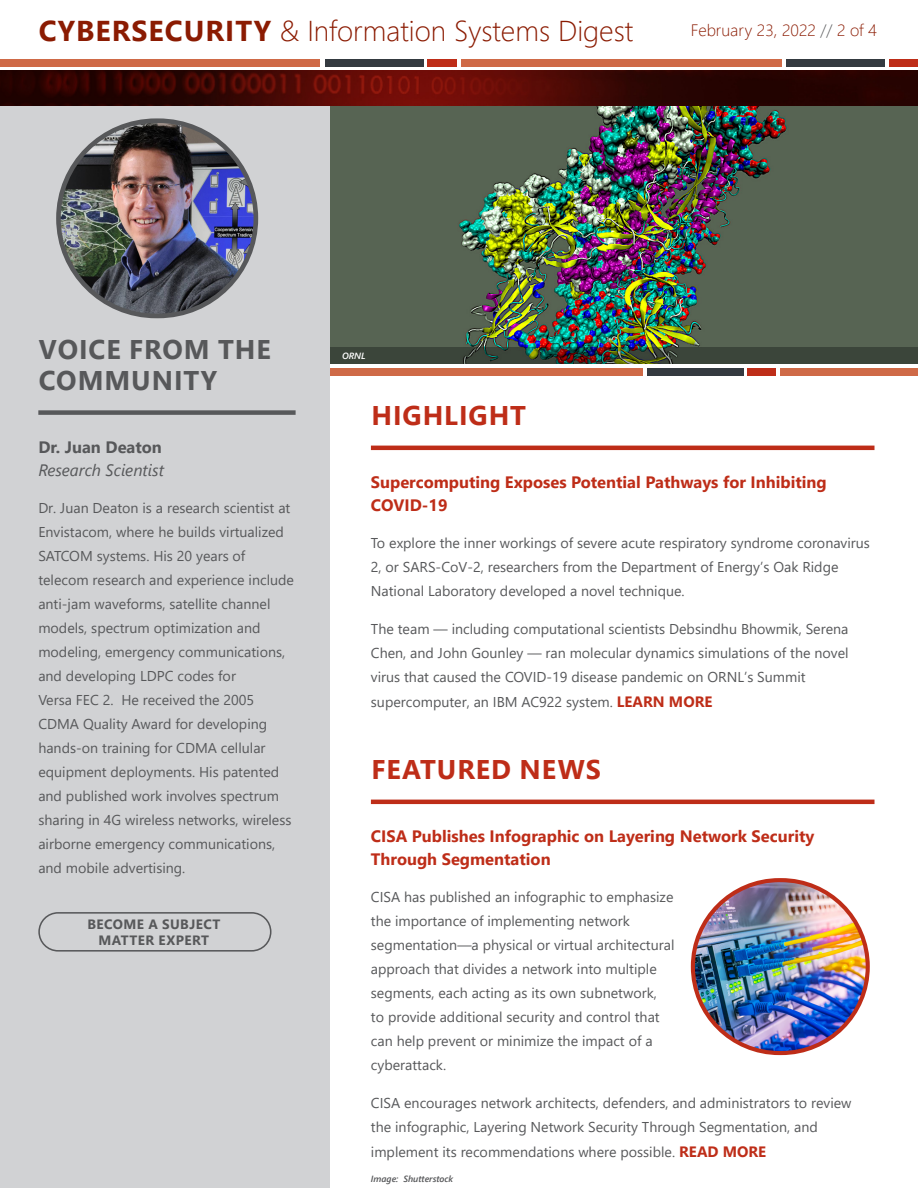
<style>
.page{position:relative;width:918px;height:1188px;background:#fff}
.page>*{position:absolute;margin:0;border:0;box-sizing:border-box;transform-origin:0 0}
.t1{font:300 28.65px "Segoe UI";color:#8b1b02}
.Heading_1_-_Green{font:700 27px "Segoe UI";letter-spacing:.035em;color:#be2d18}
.Heading_1_-_Gray{font:700 27px/31.5px "Segoe UI";letter-spacing:.035em;color:#57585a}
.Heading_2_-_Red{font:700 16.5px/22.5px "Segoe UI";color:#be2d18}
.Heading_2_-_Grey{font:italic 16.5px/22.5px "Segoe UI";color:#57585a}
.t2{font:300 16.5px "Segoe UI";color:#8b1b02}
.Copy{font:14.25px/24px "Segoe UI";color:#57585a}
.Grey_Button_Text{font:700 13.5px/16.2px "Segoe UI";letter-spacing:.035em;color:#57585a;text-align:center}
.Image_Source_-_Grey{font:italic 600 9px "Segoe UI";color:#57585a}
.Image_Source{font:italic 600 9px "Segoe UI";color:#fff}
.s1{font-weight:700}
.s2{color:#57585a}
.s3{font-weight:700;font-style:normal}
.s4{font-weight:700;font-size:15px;color:#be2d18}
</style>
<div class="page">
<img style="left:330px;top:105px;width:588px;height:242px">
<div style="left:330px;top:369px;width:313px;height:7px;background:#cf6a47"></div>
<div style="left:647px;top:369px;width:97px;height:7px;background:#343a40"></div>
<div style="left:748px;top:369px;width:28px;height:7px;background:#be2d18"></div>
<div style="left:780px;top:369px;width:138px;height:7px;background:#cf6a47"></div>
<svg style="left:330px;top:347px;width:588px;height:17px;background:#3a4438"></svg>
<div style="left:1px;top:105px;width:329px;height:1083px;background:#d1d2d4"></div>
<hr style="left:371px;top:446px;width:504px;height:4px;background:#be2d18">
<hr style="left:371px;top:800px;width:504px;height:4px;background:#be2d18">
<div style="left:38px;top:410px;width:258px;height:5px;background:#57585a"></div>
<div style="left:38px;top:912px;width:234px;height:40px;border:2px solid #57585a;border-radius:19px"></div>
<img style="left:693px;top:880px;width:175px;height:173px;border-radius:86px">
<div style="left:691px;top:878px;width:179px;height:177px;border:4px solid #be2d18;border-radius:86px"></div>
<img style="left:58px;top:121px;width:198px;height:195px;border-radius:98px">
<div style="left:56px;top:118px;width:202px;height:200px;border:5px solid #57585a;border-radius:98px"></div>
<img style="left:1px;top:71px;width:917px;height:34px">
<div style="left:0;top:59px;width:320px;height:7px;background:#cf6a47"></div>
<div style="left:325px;top:59px;width:99px;height:7px;background:#343a40"></div>
<div style="left:428px;top:59px;width:29px;height:7px;background:#be2d18"></div>
<div style="left:461px;top:59px;width:321px;height:7px;background:#cf6a47"></div>
<div style="left:786px;top:59px;width:99px;height:7px;background:#343a40"></div>
<div style="left:889px;top:59px;width:29px;height:7px;background:#be2d18"></div>
<h1 class="t1" style="left:39px;top:4px;width:596px"><span class="s1">CYBERSECURITY</span> &amp; Information Systems Digest</h1>
<p class="t2" style="left:691px;top:15px;width:188px">February 23, 2022 <span class="s2">//</span> 2 of 4</p>
<p class="Heading_1_-_Gray" style="left:39px;top:331px;width:234px">VOICE FROM THE<br>COMMUNITY</p>
<p class="Heading_2_-_Grey" style="left:38px;top:433px;width:127px"><span class="s3">Dr. Juan Deaton<br></span>Research Scientist</p>
<p class="Copy" style="left:38px;top:495px;width:257px">Dr. Juan Deaton is a research scientist at Envistacom, where he builds virtualized SATCOM systems. His 20 years of telecom research and experience include anti-jam waveforms, satellite channel models, spectrum optimization and modeling, emergency communications, and developing LDPC codes for<br>Versa FEC 2. He received the 2005<br>CDMA Quality Award for developing hands-on training for CDMA cellular equipment deployments. His patented and published work involves spectrum sharing in 4G wireless networks, wireless airborne emergency communications, and mobile advertising.</p>
<p class="Grey_Button_Text" style="left:87px;top:915px;width:135px">BECOME A SUBJECT<br>MATTER EXPERT</p>
<p class="Image_Source" style="left:342px;top:347px;width:25px">ORNL</p>
<p class="Heading_1_-_Green" style="left:371px;top:390px;width:156px">HIGHLIGHT</p>
<p class="Heading_2_-_Red" style="left:371px;top:470px;width:457px">Supercomputing Exposes Potential Pathways for Inhibiting<br>COVID-19</p>
<p class="Copy" style="left:371px;top:530px;width:501px">To explore the inner workings of severe acute respiratory syndrome coronavirus<br>2, or SARS-CoV-2, researchers from the Department of Energy’s Oak Ridge<br>National Laboratory developed a novel technique.</p>
<p class="Copy" style="left:371px;top:616px;width:479px;text-align:justify">The team — including computational scientists Debsindhu Bhowmik, Serena Chen, and John Gounley — ran molecular dynamics simulations of the novel virus that caused the COVID-19 disease pandemic on ORNL’s Summit</p>
<p class="Copy" style="left:371px;top:689px;width:343px">supercomputer, an IBM AC922 system. <span class="s4">LEARN MORE</span></p>
<p class="Heading_1_-_Green" style="left:371px;top:744px;width:231px">FEATURED NEWS</p>
<p class="Heading_2_-_Red" style="left:371px;top:824px;width:445px">CISA Publishes Infographic on Layering Network Security<br>Through Segmentation</p>
<p class="Copy" style="left:371px;top:884px;width:305px">CISA has published an infographic to emphasize the importance of implementing network segmentation—a physical or virtual architectural approach that divides a network into multiple segments, each acting as its own subnetwork,<br>to provide additional security and control that can help prevent or minimize the impact of a cyberattack.</p>
<p class="Copy" style="left:371px;top:1090px;width:482px">CISA encourages network architects, defenders, and administrators to review the infographic, Layering Network Security Through Segmentation, and</p>
<p class="Copy" style="left:371px;top:1139px;width:397px">implement its recommendations where possible. <span class="s4">READ MORE</span></p>
<p class="Image_Source_-_Grey" style="left:371px;top:1170px;width:84px">Image: Shutterstock</p>
</div>
